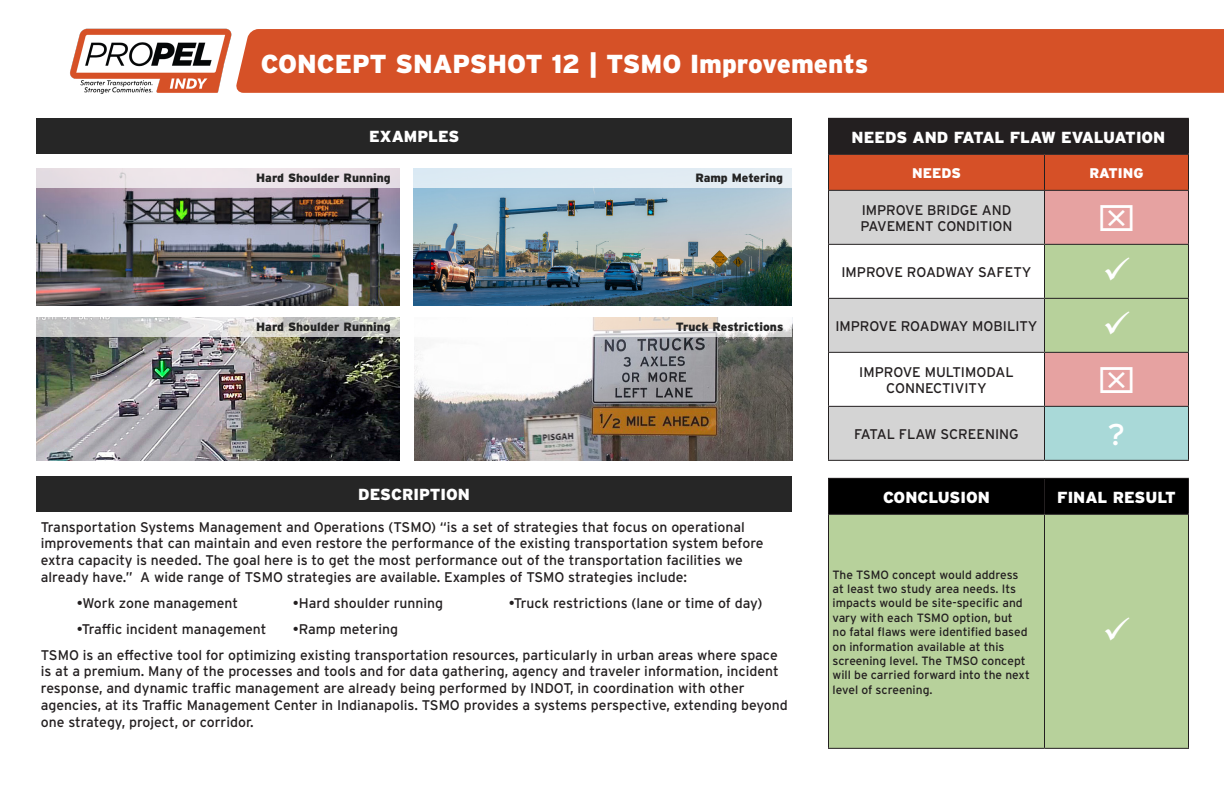
<style>
.page{position:relative;width:1224px;height:792px;background:#fff}
.page>*{position:absolute;margin:0;border:0;box-sizing:border-box;transform-origin:0 0}
.t1{font:30px "Interstate";color:#fff}
.t2{font:900 26px "Interstate";color:#fff}
.t3{font:900 16px "Interstate";color:#fff}
.t4{font:14px/16.8px "Interstate";color:#231f20}
.t5{font:900 14px "Interstate";color:#fff}
.t6{font:12px/14.4px "Interstate";color:#231f20}
.t7{font:900 12px "Interstate";color:#242424}
</style>
<div class="page">
<img style="left:70px;top:28px;width:162px;height:66px">
<div style="left:236px;top:29px;width:988px;height:64px;background:#d65127"></div>
<img style="left:36px;top:187px;width:364px;height:118px">
<img style="left:413px;top:187px;width:379px;height:118px">
<img style="left:36px;top:336px;width:364px;height:125px">
<div style="left:413px;top:168px;width:379px;height:19px;background:#e0ebf3"></div>
<svg style="left:36px;top:317px;width:364px;height:19px;background:#d0d0ce"></svg>
<img style="left:415px;top:336px;width:377px;height:125px">
<svg style="left:592px;top:317px;width:200px;height:19px"></svg>
<div style="left:36px;top:168px;width:364px;height:19px;background:#ece4e9"></div>
<div style="left:36px;top:476px;width:756px;height:36px;background:#262626"></div>
<div style="left:828px;top:118px;width:360px;height:36px;background:#231f20"></div>
<div style="left:828px;top:406px;width:216px;height:54px;background:#d4d4d4"></div>
<div style="left:1044px;top:406px;width:144px;height:54px;background:#a9d9d8"></div>
<hr style="left:1044px;top:118px;width:145px;height:1px;background:#231f20">
<hr style="left:828px;top:406px;width:216px;height:1px;background:#231f20">
<hr style="left:828px;top:407px;width:1px;height:53px;background:#231f20">
<hr style="left:828px;top:460px;width:216px;height:1px;background:#231f20">
<hr style="left:1188px;top:119px;width:1px;height:35px;background:#231f20">
<hr style="left:1044px;top:154px;width:145px;height:1px;background:#231f20">
<hr style="left:1188px;top:155px;width:1px;height:35px;background:#231f20">
<hr style="left:1044px;top:407px;width:1px;height:53px;background:#231f20">
<hr style="left:1044px;top:460px;width:145px;height:1px;background:#231f20">
<hr style="left:1188px;top:407px;width:1px;height:53px;background:#231f20">
<hr style="left:1044px;top:406px;width:145px;height:1px;background:#231f20">
<hr style="left:1044px;top:298px;width:145px;height:1px;background:#231f20">
<hr style="left:1188px;top:299px;width:1px;height:53px;background:#231f20">
<hr style="left:1188px;top:245px;width:1px;height:53px;background:#231f20">
<hr style="left:1044px;top:190px;width:145px;height:1px;background:#231f20">
<hr style="left:1044px;top:244px;width:145px;height:1px;background:#231f20">
<hr style="left:1188px;top:191px;width:1px;height:53px;background:#231f20">
<hr style="left:1044px;top:352px;width:145px;height:1px;background:#231f20">
<hr style="left:1188px;top:353px;width:1px;height:53px;background:#231f20">
<div style="left:828px;top:478px;width:216px;height:36px;background:#000"></div>
<div style="left:1044px;top:478px;width:144px;height:36px;background:#000"></div>
<div style="left:829px;top:515px;width:359px;height:233px;background:#b7d19b"></div>
<hr style="left:828px;top:478px;width:216px;height:1px;background:#231f20">
<hr style="left:1044px;top:478px;width:145px;height:1px;background:#231f20">
<hr style="left:1044px;top:479px;width:1px;height:35px;background:#231f20">
<hr style="left:1188px;top:479px;width:1px;height:35px;background:#231f20">
<hr style="left:828px;top:479px;width:1px;height:35px;background:#231f20">
<hr style="left:828px;top:515px;width:1px;height:233px;background:#231f20">
<hr style="left:828px;top:748px;width:216px;height:1px;background:#231f20">
<hr style="left:828px;top:514px;width:216px;height:1px;background:#231f20">
<hr style="left:1044px;top:514px;width:145px;height:1px;background:#231f20">
<hr style="left:1044px;top:515px;width:1px;height:233px;background:#231f20">
<hr style="left:1188px;top:515px;width:1px;height:233px;background:#231f20">
<hr style="left:1044px;top:748px;width:145px;height:1px;background:#231f20">
<div style="left:36px;top:118px;width:756px;height:36px;background:#262626"></div>
<svg style="left:828px;top:154px;width:360px;height:252px"></svg>
<svg style="left:1105px;top:617px;width:24px;height:24px"></svg>
<h2 class="t2" style="left:261px;top:45px;width:609px">CONCEPT SNAPSHOT 12 | TSMO Improvements</h2>
<p class="t3" style="left:369px;top:125px;width:92px">EXAMPLES</p>
<p class="t7" style="left:256px;top:169px;width:136px">Hard Shoulder Running</p>
<p class="t7" style="left:695px;top:169px;width:89px">Ramp Metering</p>
<p class="t7" style="left:256px;top:318px;width:136px">Hard Shoulder Running</p>
<p class="t7" style="left:676px;top:318px;width:109px">Truck Restrictions</p>
<p class="t3" style="left:358px;top:483px;width:113px">DESCRIPTION</p>
<p class="t4" style="left:41px;top:518px;width:724px">Transportation Systems Management and Operations (TSMO) “is a set of strategies that focus on operational improvements that can maintain and even restore the performance of the existing transportation system before extra capacity is needed. The goal here is to get the most performance out of the transportation facilities we already have.” A wide range of TSMO strategies are available. Examples of TSMO strategies include:</p>
<p class="t4" style="left:77px;top:594px;width:163px">•Work zone management</p>
<p class="t4" style="left:293px;top:594px;width:152px">•Hard shoulder running</p>
<p class="t4" style="left:509px;top:594px;width:255px">•Truck restrictions (lane or time of day)</p>
<p class="t4" style="left:77px;top:620px;width:191px">•Traffic incident management</p>
<p class="t4" style="left:41px;top:615px;width:738px;line-height:25.8px;text-indent:252px">•Ramp metering<br>TSMO is an effective tool for optimizing existing transportation resources, particularly in urban areas where space</p>
<p class="t4" style="left:41px;top:662px;width:749px">is at a premium. Many of the processes and tools and for data gathering, agency and traveler information, incident response, and dynamic traffic management are already being performed by INDOT, in coordination with other agencies, at its Traffic Management Center in Indianapolis. TSMO provides a systems perspective, extending beyond one strategy, project, or corridor.</p>
<p class="t3" style="left:852px;top:125px;width:315px">NEEDS AND FATAL FLAW EVALUATION</p>
<p class="t5" style="left:912px;top:163px;width:50px">NEEDS</p>
<p class="t5" style="left:1089px;top:163px;width:56px">RATING</p>
<p class="t4" style="left:860px;top:201px;width:154px">IMPROVE BRIDGE AND<br>PAVEMENT CONDITION</p>
<p class="t4" style="left:841px;top:263px;width:192px">IMPROVE ROADWAY SAFETY</p>
<p class="t4" style="left:835px;top:317px;width:204px">IMPROVE ROADWAY MOBILITY</p>
<p class="t4" style="left:859px;top:363px;width:156px;text-align:center">IMPROVE MULTIMODAL<br>CONNECTIVITY</p>
<p class="t4" style="left:854px;top:425px;width:166px">FATAL FLAW SCREENING</p>
<h1 class="t1" style="left:1108px;top:413px;width:19px">?</h1>
<p class="t3" style="left:883px;top:485px;width:108px">CONCLUSION</p>
<p class="t3" style="left:1057px;top:485px;width:120px">FINAL RESULT</p>
<p class="t6" style="left:832px;top:567px;width:199px">The TSMO concept would address at least two study area needs. Its impacts would be site-specific and vary with each TSMO option, but<br>no fatal flaws were identified based on information available at this screening level. The TMSO concept will be carried forward into the next level of screening.</p>
</div>
